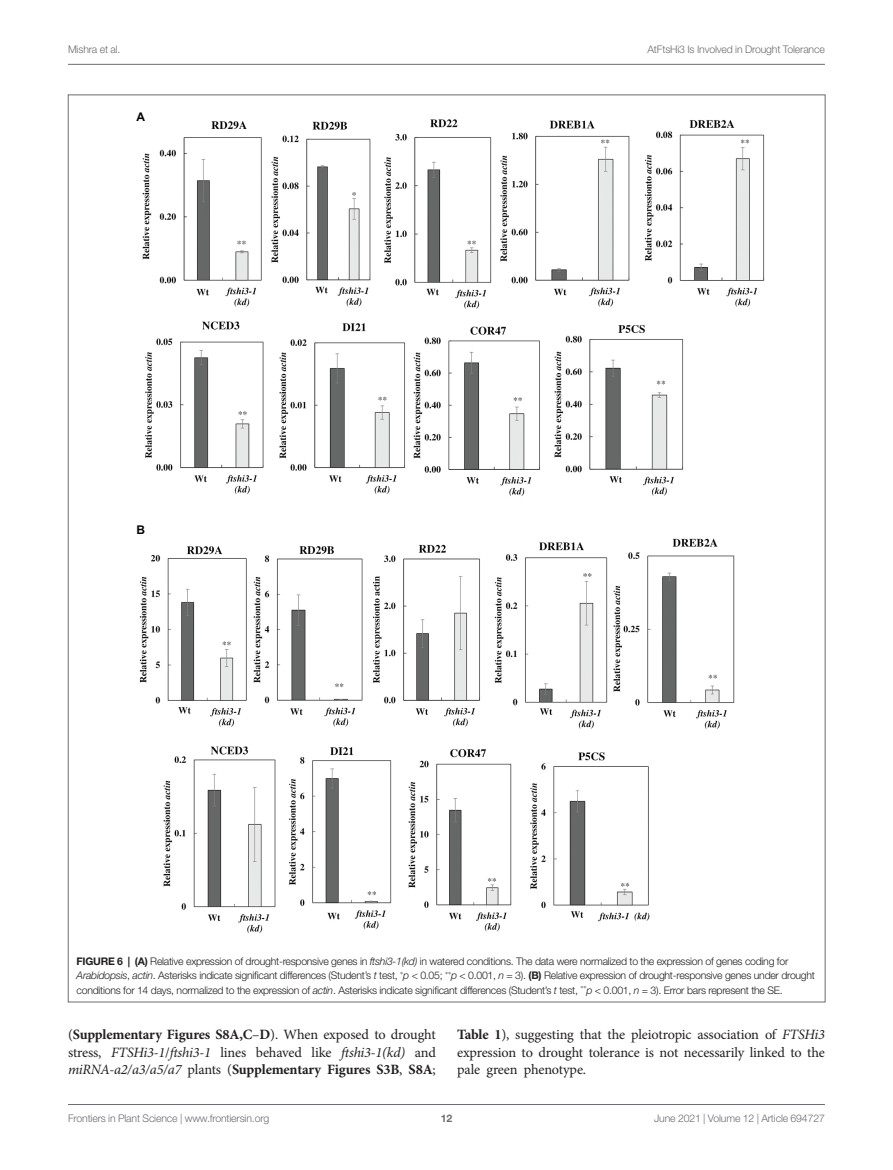
<style>
.page{position:relative;width:893px;height:1170px;background:#fff}
.page>*{position:absolute;margin:0;border:0;box-sizing:border-box;transform-origin:0 0}
.TEXT{font:14.25px/17.2px "Minion Pro";letter-spacing:-.01em;color:#231f20;text-align:justify}
.t1{font:700 12px "Arial";color:#040503}
.FIG_LEG{font:300 10.5px/14.2px "Helvetica Neue LT Std";letter-spacing:-.025em;color:#231f20}
.t2{font:300 10.5px "Helvetica Neue LT Std";letter-spacing:-.015em;color:#6c6d70}
.t3{font:700 10.5px "Helvetica Neue LT Std";color:#6c6d70}
.s1{font-weight:700}
.s2{font-style:italic}
</style>
<div class="page">
<hr style="left:68px;top:64px;width:757px;height:1px;background:#6c6d70">
<hr style="left:68px;top:1104px;width:757px;height:1px;background:#6c6d70">
<img style="left:139px;top:119px;width:626px;height:815px">
<p class="t2" style="left:68px;top:42px;width:54px">Mishra et al.</p>
<p class="t2" style="left:647px;top:42px;width:179px">AtFtsHi3 Is Involved in Drought Tolerance</p>
<p class="t1" style="left:136px;top:108px;width:10px">A</p>
<p class="t1" style="left:136px;top:521px;width:10px">B</p>
<p class="FIG_LEG" style="left:77px;top:953px;width:740px"><span class="s1">FIGURE 6 | (A)</span> Relative expression of drought-responsive genes in <span class="s2">ftshi3-1(kd)</span> in watered conditions. The data were normalized to the expression of genes coding for<br><span class="s2">Arabidopsis</span>, <span class="s2">actin</span>. Asterisks indicate significant differences (Student’s <span class="s2">t</span> test, <sup>*</sup><span class="s2">p</span> &lt; 0.05; <sup>**</sup><span class="s2">p</span> &lt; 0.001, <span class="s2">n</span> = 3). <span class="s1">(B)</span> Relative expression of drought-responsive genes under drought conditions for 14 days, normalized to the expression of <span class="s2">actin</span>. Asterisks indicate significant differences (Student’s <span class="s2">t</span> test, <sup>**</sup><span class="s2">p</span> &lt; 0.001, <span class="s2">n</span> = 3). Error bars represent the SE.</p>
<p class="TEXT" style="left:68px;top:1026px;width:369px">(<span class="s1">Supplementary Figures S8A,C</span>–<span class="s1">D</span>). When exposed to drought stress, <span class="s2">FTSHi3-1</span>/<span class="s2">ftshi3-1</span> lines behaved like <span class="s2">ftshi3-1(kd)</span> and <span class="s2">miRNA-a2/a3/a5/a7</span> plants (<span class="s1">Supplementary Figures S3B</span>, <span class="s1">S8A</span>;</p>
<p class="TEXT" style="left:457px;top:1026px;width:369px"><span class="s1">Table 1</span>), suggesting that the pleiotropic association of <span class="s2">FTSHi3 </span>expression to drought tolerance is not necessarily linked to the pale green phenotype.</p>
<p class="t2" style="left:68px;top:1111px;width:203px">Frontiers in Plant Science | www.frontiersin.org</p>
<p class="t3" style="left:441px;top:1111px;width:13px">12</p>
<p class="t2" style="left:654px;top:1111px;width:172px">June 2021 | Volume 12 | Article 694727</p>
</div>
